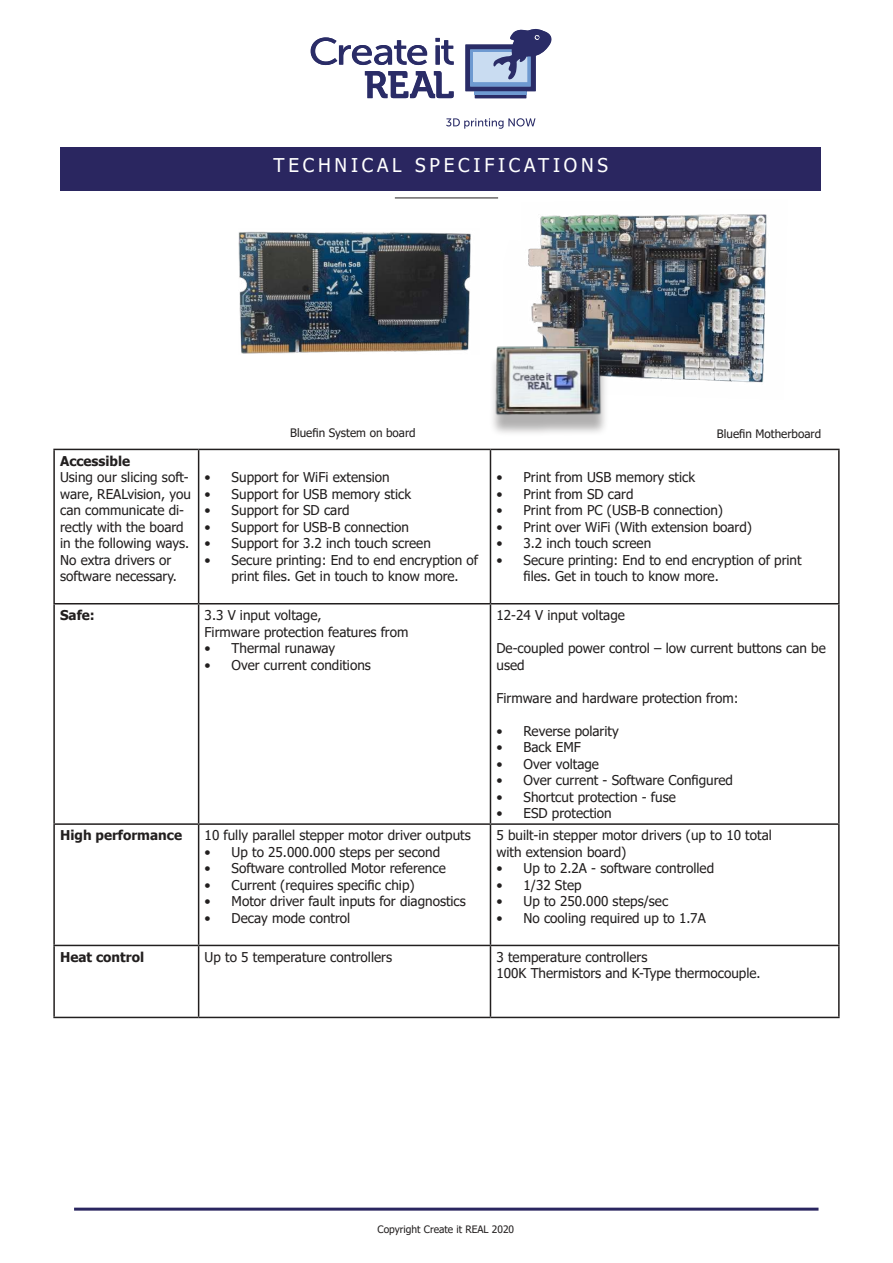
<style>
.page{position:relative;width:893px;height:1263px;background:#fff}
.page>*{position:absolute;margin:0;border:0;box-sizing:border-box;transform-origin:0 0}
.t1{font:18.9px "Tahoma";letter-spacing:.2em;color:#fff}
.t2{font:13.5px/16.5px "Tahoma";color:#221f1f}
.t3{font:700 13.5px "Tahoma";color:#221f1f}
.t4{font:11.7px "Tahoma";color:#221f1f}
.t5{font:10.2px "Tahoma";color:#221f1f}
</style>
<div class="page">
<hr style="left:395px;top:198px;width:103px;height:1px;background:#221f1f">
<img style="left:528px;top:214px;width:239px;height:169px">
<div style="left:61px;top:147px;width:760px;height:44px;background:#2a2660"></div>
<div style="left:489px;top:353px;width:119px;height:84px;background:#221f1f;opacity:.35"></div>
<img style="left:492px;top:341px;width:112px;height:83px">
<hr style="left:74px;top:1207px;width:744px;height:3px;background:#2a2660">
<svg style="left:446px;top:118px;width:89px;height:11px"></svg>
<svg style="left:465px;top:28px;width:87px;height:70px"></svg>
<svg style="left:311px;top:37px;width:116px;height:28px"></svg>
<svg style="left:435px;top:38px;width:19px;height:27px"></svg>
<svg style="left:365px;top:71px;width:89px;height:27px"></svg>
<hr style="left:53px;top:449px;width:146px;height:1px;background:#221f1f">
<hr style="left:53px;top:450px;width:2px;height:153px;background:#221f1f">
<hr style="left:199px;top:449px;width:291px;height:1px;background:#221f1f">
<hr style="left:198px;top:450px;width:1px;height:153px;background:#221f1f">
<hr style="left:490px;top:449px;width:350px;height:1px;background:#221f1f">
<hr style="left:490px;top:450px;width:1px;height:153px;background:#221f1f">
<hr style="left:838px;top:450px;width:2px;height:153px;background:#221f1f">
<hr style="left:53px;top:603px;width:146px;height:1px;background:#221f1f">
<hr style="left:53px;top:604px;width:2px;height:219px;background:#221f1f">
<hr style="left:199px;top:603px;width:291px;height:1px;background:#221f1f">
<hr style="left:198px;top:604px;width:1px;height:219px;background:#221f1f">
<hr style="left:490px;top:603px;width:350px;height:1px;background:#221f1f">
<hr style="left:490px;top:604px;width:1px;height:219px;background:#221f1f">
<hr style="left:838px;top:604px;width:2px;height:219px;background:#221f1f">
<hr style="left:53px;top:823px;width:146px;height:2px;background:#221f1f">
<hr style="left:53px;top:825px;width:2px;height:120px;background:#221f1f">
<hr style="left:199px;top:823px;width:291px;height:2px;background:#221f1f">
<hr style="left:198px;top:825px;width:1px;height:120px;background:#221f1f">
<hr style="left:490px;top:823px;width:350px;height:2px;background:#221f1f">
<hr style="left:490px;top:825px;width:1px;height:120px;background:#221f1f">
<hr style="left:838px;top:825px;width:2px;height:120px;background:#221f1f">
<hr style="left:53px;top:945px;width:146px;height:1px;background:#221f1f">
<hr style="left:53px;top:946px;width:2px;height:71px;background:#221f1f">
<hr style="left:199px;top:945px;width:291px;height:1px;background:#221f1f">
<hr style="left:198px;top:946px;width:1px;height:71px;background:#221f1f">
<hr style="left:490px;top:945px;width:350px;height:1px;background:#221f1f">
<hr style="left:490px;top:946px;width:1px;height:71px;background:#221f1f">
<hr style="left:838px;top:946px;width:2px;height:71px;background:#221f1f">
<hr style="left:53px;top:1017px;width:146px;height:1px;background:#221f1f">
<hr style="left:199px;top:1017px;width:291px;height:1px;background:#221f1f">
<hr style="left:490px;top:1017px;width:350px;height:1px;background:#221f1f">
<img style="left:238px;top:232px;width:233px;height:122px">
<h1 class="t1" style="left:274px;top:152px;width:336px">TECHNICAL SPECIFICATIONS</h1>
<p class="t4" style="left:290px;top:425px;width:127px">Bluefin System on board</p>
<p class="t4" style="left:717px;top:426px;width:106px">Bluefin Motherboard</p>
<p class="t3" style="left:60px;top:451px;width:72px">Accessible</p>
<p class="t2" style="left:60px;top:470px;width:132px">Using our slicing soft&shy;ware, REALvision, you can communicate di&shy;rectly with the board in the following ways.<br>No extra drivers or software necessary.</p>
<p class="t2" style="left:205px;top:470px;width:187px">• Support for WiFi extension</p>
<p class="t2" style="left:205px;top:487px;width:208px">• Support for USB memory stick</p>
<p class="t2" style="left:205px;top:503px;width:146px">• Support for SD card</p>
<p class="t2" style="left:205px;top:520px;width:206px">• Support for USB-B connection</p>
<p class="t2" style="left:205px;top:536px;width:228px">• Support for 3.2 inch touch screen</p>
<p class="t2" style="left:205px;top:553px;width:275px;text-align:center">• Secure printing: End to end encryption of print files. Get in touch to know more.</p>
<p class="t3" style="left:60px;top:610px;width:36px">Safe:</p>
<p class="t2" style="left:205px;top:608px;width:205px">3.3 V input voltage,<br>Firmware protection features from</p>
<p class="t2" style="left:205px;top:641px;width:132px">• Thermal runaway</p>
<p class="t2" style="left:205px;top:658px;width:168px">• Over current conditions</p>
<p class="t3" style="left:60px;top:826px;width:123px">High performance</p>
<p class="t2" style="left:205px;top:828px;width:268px">10 fully parallel stepper motor driver outputs</p>
<p class="t2" style="left:205px;top:845px;width:237px">• Up to 25.000.000 steps per second</p>
<p class="t2" style="left:205px;top:861px;width:243px">• Software controlled Motor reference</p>
<p class="t2" style="left:205px;top:878px;width:211px">• Current (requires specific chip)</p>
<p class="t2" style="left:205px;top:894px;width:263px">• Motor driver fault inputs for diagnostics</p>
<p class="t2" style="left:205px;top:911px;width:147px">• Decay mode control</p>
<p class="t2" style="left:496px;top:470px;width:200px">• Print from USB memory stick</p>
<p class="t2" style="left:496px;top:487px;width:139px">• Print from SD card</p>
<p class="t2" style="left:496px;top:503px;width:228px">• Print from PC (USB-B connection)</p>
<p class="t2" style="left:496px;top:520px;width:257px">• Print over WiFi (With extension board)</p>
<p class="t2" style="left:496px;top:536px;width:156px">• 3.2 inch touch screen</p>
<p class="t2" style="left:523px;top:553px;width:280px;text-indent:-27px">• Secure printing: End to end encryption of print files. Get in touch to know more.</p>
<p class="t2" style="left:496px;top:608px;width:130px">12-24 V input voltage</p>
<p class="t2" style="left:496px;top:641px;width:331px">De-coupled power control – low current buttons can be used</p>
<p class="t2" style="left:496px;top:690px;width:244px">Firmware and hardware protection from:</p>
<p class="t2" style="left:496px;top:724px;width:124px">• Reverse polarity</p>
<p class="t2" style="left:496px;top:740px;width:86px">• Back EMF</p>
<p class="t2" style="left:496px;top:757px;width:104px">• Over voltage</p>
<p class="t2" style="left:496px;top:773px;width:238px">• Over current - Software Configured</p>
<p class="t2" style="left:496px;top:790px;width:181px">• Shortcut protection - fuse</p>
<p class="t2" style="left:496px;top:806px;width:117px">• ESD protection</p>
<p class="t2" style="left:496px;top:828px;width:277px">5 built-in stepper motor drivers (up to 10 total with extension board)</p>
<p class="t2" style="left:496px;top:861px;width:219px">• Up to 2.2A - software controlled</p>
<p class="t2" style="left:496px;top:878px;width:87px">• 1/32 Step</p>
<p class="t2" style="left:496px;top:894px;width:173px">• Up to 250.000 steps/sec</p>
<p class="t2" style="left:496px;top:911px;width:211px">• No cooling required up to 1.7A</p>
<p class="t3" style="left:60px;top:951px;width:85px">Heat control</p>
<p class="t2" style="left:205px;top:949px;width:189px">Up to 5 temperature controllers</p>
<p class="t2" style="left:496px;top:949px;width:266px">3 temperature controllers<br>100K Thermistors and K-Type thermocouple.</p>
<p class="t5" style="left:378px;top:1222px;width:138px">Copyright Create it REAL 2020</p>
</div>
